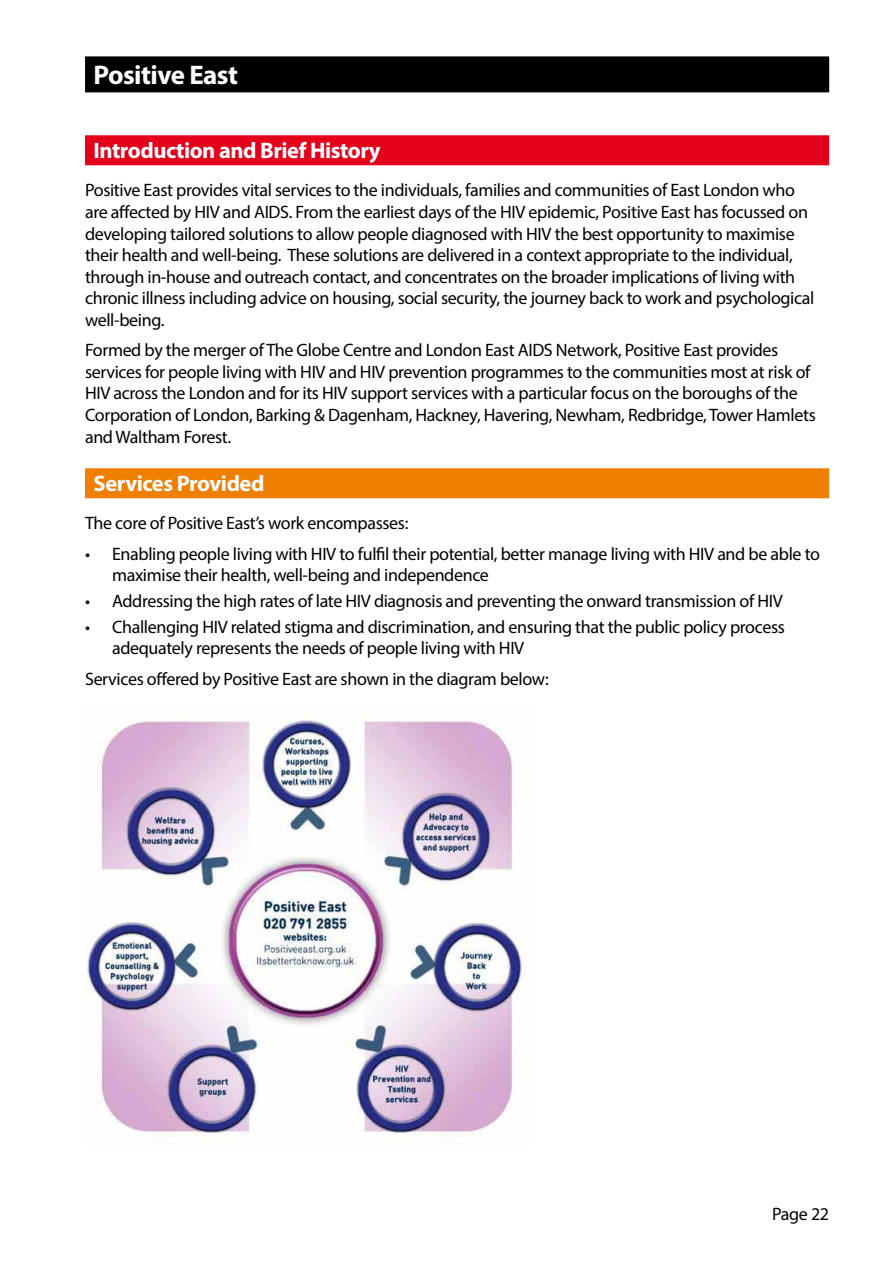
<style>
.page{position:relative;width:893px;height:1263px;background:#fff}
.page>*{position:absolute;margin:0;border:0;box-sizing:border-box;transform-origin:0 0}
.t1{font:700 27px "Myriad Pro";letter-spacing:-.02em;color:#fff}
.t2{font:700 22.5px "Myriad Pro";letter-spacing:-.02em;color:#fff}
.t3{font:18px/21.6px "Myriad Pro";letter-spacing:-.02em;color:#000}
</style>
<div class="page">
<div style="left:85px;top:56px;width:744px;height:36px;background:#000"></div>
<div style="left:85px;top:135px;width:744px;height:30px;background:#e2001a"></div>
<div style="left:85px;top:468px;width:744px;height:30px;background:#ee7f00"></div>
<img style="left:85px;top:715px;width:441px;height:422px">
<h1 class="t1" style="left:94px;top:57px;width:146px">Positive East</h1>
<p class="t2" style="left:94px;top:136px;width:289px">Introduction and Brief History</p>
<p class="t3" style="left:85px;top:179px;width:731px">Positive East provides vital services to the individuals, families and communities of East London who are affected by HIV and AIDS . From the earliest days of the HIV epidemic, Positive East has focussed on developing tailored solutions to allow people diagnosed with HIV the best opportunity to maximise their health and well-being . These solutions are delivered in a context appropriate to the individual, through in-house and outreach contact, and concentrates on the broader implications of living with chronic illness including advice on housing, social security, the journey back to work and psychological well-being .</p>
<p class="t3" style="left:85px;top:339px;width:732px">Formed by the merger of The Globe Centre and London East AIDS Network, Positive East provides services for people living with HIV and HIV prevention programmes to the communities most at risk of HIV across the London and for its HIV support services with a particular focus on the boroughs of the Corporation of London, Barking &amp; Dagenham, Hackney, Havering, Newham, Redbridge, Tower Hamlets and Waltham Forest .</p>
<p class="t2" style="left:94px;top:469px;width:172px">Services Provided</p>
<p class="t3" style="left:85px;top:512px;width:325px">The core of Positive East’s work encompasses:</p>
<p class="t3" style="left:112px;top:542px;width:709px;text-indent:-27px">• Enabling people living with HIV to fulfil their potential, better manage living with HIV and be able to maximise their health, well-being and independence</p>
<p class="t3" style="left:85px;top:590px;width:699px">• Addressing the high rates of late HIV diagnosis and preventing the onward transmission of HIV</p>
<p class="t3" style="left:112px;top:616px;width:674px;text-indent:-27px">• Challenging HIV related stigma and discrimination, and ensuring that the public policy process adequately represents the needs of people living with HIV</p>
<p class="t3" style="left:85px;top:667px;width:465px">Services offered by Positive East are shown in the diagram below:</p>
<p class="t3" style="left:772px;top:1203px;width:58px">Page 22</p>
</div>
